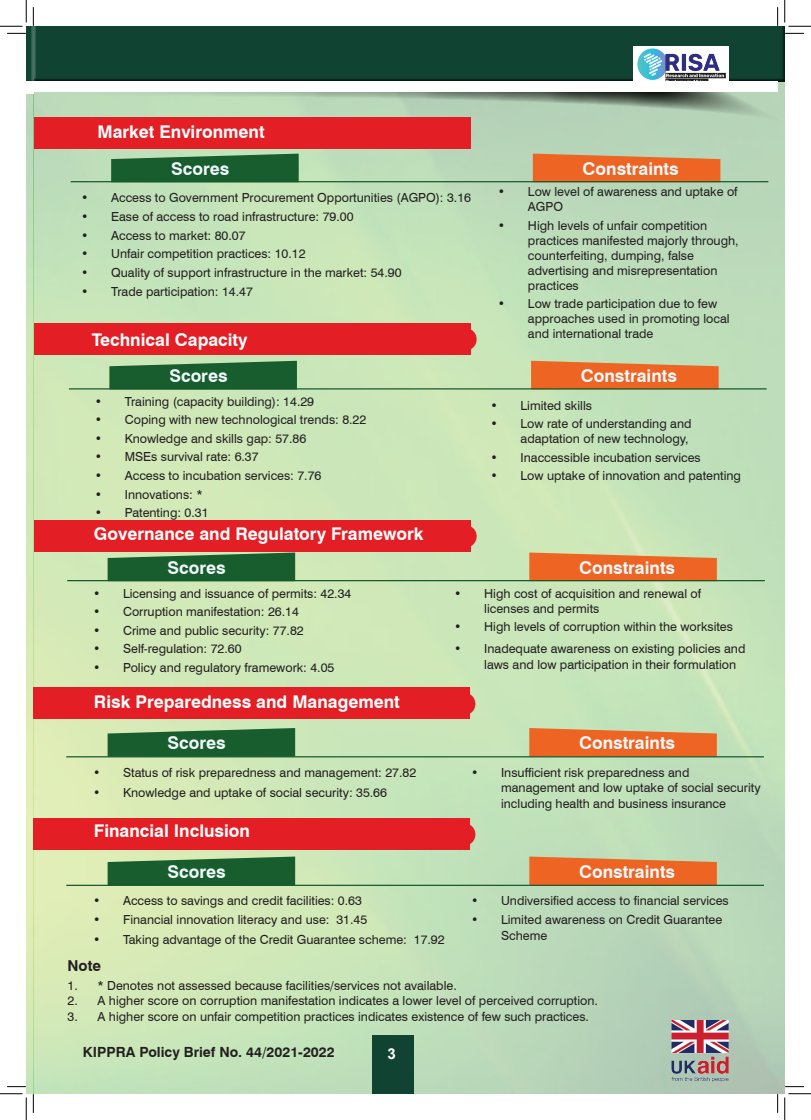
<style>
.page{position:relative;width:811px;height:1120px;background:#fff}
.page>*{position:absolute;margin:0;border:0;box-sizing:border-box;transform-origin:0 0}
.t1{font:700 17.5px "Swiss 721 BT";color:#fff}
.t2{font:700 17.5px "Swiss 721 BT";color:#f0f9fb}
.t3{font:700 15px "Swiss 721 BT";color:#231f20}
.t4{font:700 15px "Arial";color:#fff}
.t5{font:700 14px "Swiss 721 BT";color:#231f20}
.t6{font:12.5px/15px "Swiss 721 BT";color:#231f20}
</style>
<div class="page">
<img style="left:26px;top:128px;width:759px;height:965px">
<svg style="left:33px;top:84px;width:752px;height:44px"></svg>
<div style="left:33px;top:26px;width:752px;height:58px;background:#104331"></div>
<svg style="left:26px;top:94px;width:7px;height:35px"></svg>
<div style="left:26px;top:26px;width:8px;height:59px;background:#231f20;opacity:.75"></div>
<div style="left:372px;top:1034px;width:42px;height:59px;background:#104331"></div>
<img style="left:670px;top:1019px;width:59px;height:66px">
<div style="left:633px;top:46px;width:95px;height:41px;background:#fff"></div>
<img style="left:637px;top:48px;width:89px;height:33px">
<div style="left:33px;top:82px;width:744px;height:10px;background:#fff"></div>
<div style="left:26px;top:82px;width:7px;height:10px;background:#fff"></div>
<svg style="left:109px;top:360px;width:188px;height:28px"></svg>
<svg style="left:531px;top:360px;width:187px;height:28px"></svg>
<div style="left:34px;top:323px;width:436px;height:31px;background:#e31f25"></div>
<div style="left:455px;top:328px;width:22px;height:22px;background:#e31f25;border-radius:50%"></div>
<div style="left:34px;top:520px;width:436px;height:31px;background:#e31f25"></div>
<div style="left:455px;top:525px;width:22px;height:22px;background:#e31f25;border-radius:50%"></div>
<div style="left:33px;top:687px;width:436px;height:31px;background:#e31f25"></div>
<div style="left:453px;top:692px;width:22px;height:22px;background:#e31f25;border-radius:50%"></div>
<div style="left:33px;top:818px;width:436px;height:31px;background:#e31f25"></div>
<div style="left:453px;top:823px;width:22px;height:22px;background:#e31f25;border-radius:50%"></div>
<hr style="left:69px;top:388px;width:697px;height:1px;background:#195a2d">
<div style="left:34px;top:117px;width:436px;height:31px;background:#e31f25"></div>
<svg style="left:111px;top:153px;width:188px;height:28px"></svg>
<svg style="left:533px;top:153px;width:187px;height:28px"></svg>
<hr style="left:71px;top:181px;width:697px;height:1px;background:#195a2d">
<svg style="left:108px;top:552px;width:187px;height:28px"></svg>
<svg style="left:529px;top:552px;width:188px;height:28px"></svg>
<hr style="left:67px;top:580px;width:698px;height:1px;background:#195a2d">
<svg style="left:108px;top:727px;width:187px;height:29px"></svg>
<svg style="left:529px;top:727px;width:188px;height:29px"></svg>
<hr style="left:66px;top:756px;width:698px;height:1px;background:#195a2d">
<svg style="left:108px;top:856px;width:187px;height:28px"></svg>
<svg style="left:529px;top:856px;width:188px;height:28px"></svg>
<hr style="left:66px;top:884px;width:698px;height:1px;background:#195a2d">
<svg style="left:7px;top:33px;width:19px;height:1px"></svg>
<svg style="left:785px;top:33px;width:19px;height:1px"></svg>
<svg style="left:33px;top:7px;width:1px;height:19px"></svg>
<svg style="left:33px;top:1093px;width:1px;height:19px"></svg>
<svg style="left:777px;top:7px;width:1px;height:19px"></svg>
<svg style="left:777px;top:1093px;width:1px;height:19px"></svg>
<svg style="left:0;top:0;width:27px;height:27px"></svg>
<svg style="left:0;top:1093px;width:27px;height:26px"></svg>
<svg style="left:784px;top:0;width:27px;height:27px"></svg>
<svg style="left:784px;top:1093px;width:27px;height:26px"></svg>
<h1 class="t1" style="left:97px;top:121px;width:169px">Market Environment</h1>
<h1 class="t2" style="left:171px;top:158px;width:60px">Scores</h1>
<h1 class="t2" style="left:582px;top:158px;width:98px">Constraints</h1>
<p class="t6" style="left:81px;top:190px;width:391px">• Access to Government Procurement Opportunities (AGPO): 3.16</p>
<p class="t6" style="left:81px;top:208px;width:274px">• Ease of access to road infrastructure: 79.00</p>
<p class="t6" style="left:81px;top:227px;width:166px">• Access to market: 80.07</p>
<p class="t6" style="left:81px;top:245px;width:226px">• Unfair competition practices: 10.12</p>
<p class="t6" style="left:81px;top:264px;width:322px">• Quality of support infrastructure in the market: 54.90</p>
<p class="t6" style="left:81px;top:284px;width:173px">• Trade participation: 14.47</p>
<h1 class="t1" style="left:92px;top:329px;width:157px">Technical Capacity</h1>
<p class="t6" style="left:528px;top:184px;width:211px;text-indent:-30px">• Low level of awareness and uptake of<br>AGPO</p>
<p class="t6" style="left:528px;top:217px;width:212px;text-indent:-30px">• High levels of unfair competition practices manifested majorly through, counterfeiting, dumping, false advertising and misrepresentation practices</p>
<p class="t6" style="left:528px;top:296px;width:203px;text-indent:-30px">• Low trade participation due to few approaches used in promoting local and international trade</p>
<h1 class="t2" style="left:169px;top:365px;width:60px">Scores</h1>
<h1 class="t2" style="left:581px;top:365px;width:98px">Constraints</h1>
<p class="t6" style="left:490px;top:397px;width:103px">• Limited skills</p>
<p class="t6" style="left:490px;top:415px;width:202px;text-align:right">• Low rate of understanding and adaptation of new technology,</p>
<p class="t6" style="left:490px;top:449px;width:212px">• Inaccessible incubation services</p>
<p class="t6" style="left:490px;top:467px;width:252px">• Low uptake of innovation and patenting</p>
<p class="t6" style="left:95px;top:393px;width:221px">• Training (capacity building): 14.29</p>
<p class="t6" style="left:95px;top:412px;width:273px">• Coping with new technological trends: 8.22</p>
<p class="t6" style="left:95px;top:430px;width:213px">• Knowledge and skills gap: 57.86</p>
<p class="t6" style="left:95px;top:449px;width:165px">• MSEs survival rate: 6.37</p>
<p class="t6" style="left:95px;top:467px;width:228px">• Access to incubation services: 7.76</p>
<p class="t6" style="left:95px;top:486px;width:109px">• Innovations: *</p>
<p class="t6" style="left:95px;top:504px;width:115px">• Patenting: 0.31</p>
<h1 class="t1" style="left:94px;top:523px;width:331px">Governance and Regulatory Framework</h1>
<h1 class="t2" style="left:168px;top:556px;width:60px">Scores</h1>
<h1 class="t2" style="left:579px;top:556px;width:98px">Constraints</h1>
<p class="t6" style="left:484px;top:585px;width:218px;text-indent:-30px">• High cost of acquisition and renewal of licenses and permits</p>
<p class="t6" style="left:454px;top:618px;width:280px">• High levels of corruption within the worksites</p>
<p class="t6" style="left:484px;top:640px;width:263px;line-height:16.2px;text-indent:-30px">• Inadequate awareness on existing policies and laws and low participation in their formulation</p>
<p class="t6" style="left:93px;top:585px;width:260px">• Licensing and issuance of permits: 42.34</p>
<p class="t6" style="left:93px;top:603px;width:207px">• Corruption manifestation: 26.14</p>
<p class="t6" style="left:93px;top:622px;width:212px">• Crime and public security: 77.82</p>
<p class="t6" style="left:93px;top:640px;width:150px">• Self-regulation: 72.60</p>
<p class="t6" style="left:93px;top:659px;width:243px">• Policy and regulatory framework: 4.05</p>
<h1 class="t1" style="left:94px;top:691px;width:307px">Risk Preparedness and Management</h1>
<h1 class="t2" style="left:168px;top:732px;width:60px">Scores</h1>
<h1 class="t2" style="left:579px;top:732px;width:98px">Constraints</h1>
<p class="t6" style="left:501px;top:764px;width:261px;text-indent:-30px">• Insufficient risk preparedness and management and low uptake of social security</p>
<p class="t6" style="left:501px;top:795px;width:226px">including health and business insurance</p>
<p class="t6" style="left:93px;top:764px;width:325px">• Status of risk preparedness and management: 27.82</p>
<p class="t6" style="left:93px;top:784px;width:295px">• Knowledge and uptake of social security: 35.66</p>
<h1 class="t1" style="left:94px;top:819px;width:158px">Financial Inclusion</h1>
<h1 class="t2" style="left:168px;top:860px;width:60px">Scores</h1>
<h1 class="t2" style="left:579px;top:860px;width:98px">Constraints</h1>
<p class="t6" style="left:471px;top:892px;width:259px">• Undiversified access to financial services</p>
<p class="t6" style="left:501px;top:910px;width:223px;line-height:16.2px;text-indent:-30px">• Limited awareness on Credit Guarantee<br>Scheme</p>
<p class="t6" style="left:93px;top:892px;width:270px">• Access to savings and credit facilities: 0.63</p>
<p class="t6" style="left:93px;top:911px;width:276px">• Financial innovation literacy and use: 31.45</p>
<p class="t6" style="left:93px;top:930px;width:353px">• Taking advantage of the Credit Guarantee scheme: 17.92</p>
<p class="t3" style="left:67px;top:956px;width:35px">Note</p>
<p class="t6" style="left:67px;top:977px;width:391px">1. * Denotes not assessed because facilities/services not available.</p>
<p class="t6" style="left:67px;top:992px;width:532px">2. A higher score on corruption manifestation indicates a lower level of perceived corruption.</p>
<p class="t6" style="left:67px;top:1008px;width:523px">3. A higher score on unfair competition practices indicates existence of few such practices.</p>
<p class="t5" style="left:83px;top:1042px;width:253px">KIPPRA Policy Brief No. 44/2021-2022</p>
<p class="t4" style="left:387px;top:1043px;width:10px">3</p>
</div>
